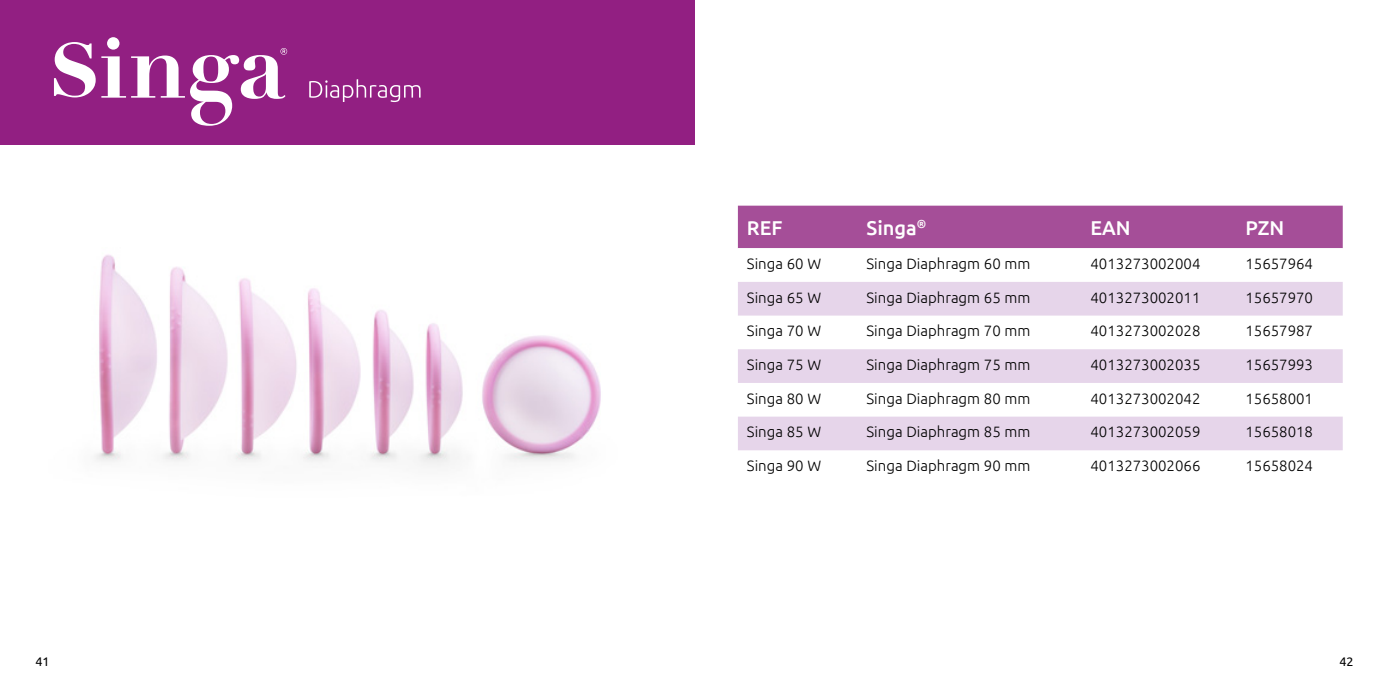
<style>
.page{position:relative;width:1389px;height:695px;background:#fff}
.page>*{position:absolute;margin:0;border:0;box-sizing:border-box;transform-origin:0 0}
.text{font:500 20px "Ubuntu";color:#fff}
.text-2{font:300 15px "Ubuntu";color:#000}
.t1{font:12.5px "Ubuntu";color:#000}
</style>
<div class="page">
<div style="left:0;top:0;width:694px;height:145px;background:#921f82"></div>
<svg style="left:54px;top:37px;width:367px;height:89px"></svg>
<div style="left:738px;top:206px;width:605px;height:42px;background:#a54e98"></div>
<svg style="left:738px;top:282px;width:605px;height:168px;fill:#e6d5ea"></svg>
<img style="left:94px;top:254px;width:507px;height:213px">
<p class="text" style="left:747px;top:215px;width:37px">REF</p>
<p class="text" style="left:867px;top:215px;width:61px">Singa<sup>®</sup></p>
<p class="text" style="left:1090px;top:215px;width:42px">EAN</p>
<p class="text" style="left:1245px;top:215px;width:41px">PZN</p>
<p class="text-2" style="left:747px;top:254px;width:76px">Singa 60 W</p>
<p class="text-2" style="left:867px;top:254px;width:165px">Singa Diaphragm 60 mm</p>
<p class="text-2" style="left:1090px;top:254px;width:111px">4013273002004</p>
<p class="text-2" style="left:1245px;top:254px;width:69px">15657964</p>
<p class="text-2" style="left:747px;top:288px;width:76px">Singa 65 W</p>
<p class="text-2" style="left:867px;top:288px;width:165px">Singa Diaphragm 65 mm</p>
<p class="text-2" style="left:1090px;top:288px;width:111px">4013273002011</p>
<p class="text-2" style="left:1245px;top:288px;width:69px">15657970</p>
<p class="text-2" style="left:747px;top:322px;width:76px">Singa 70 W</p>
<p class="text-2" style="left:867px;top:322px;width:165px">Singa Diaphragm 70 mm</p>
<p class="text-2" style="left:1090px;top:322px;width:111px">4013273002028</p>
<p class="text-2" style="left:1245px;top:322px;width:69px">15657987</p>
<p class="text-2" style="left:747px;top:355px;width:76px">Singa 75 W</p>
<p class="text-2" style="left:867px;top:355px;width:165px">Singa Diaphragm 75 mm</p>
<p class="text-2" style="left:1090px;top:355px;width:111px">4013273002035</p>
<p class="text-2" style="left:1245px;top:355px;width:69px">15657993</p>
<p class="text-2" style="left:747px;top:389px;width:76px">Singa 80 W</p>
<p class="text-2" style="left:867px;top:389px;width:165px">Singa Diaphragm 80 mm</p>
<p class="text-2" style="left:1090px;top:389px;width:111px">4013273002042</p>
<p class="text-2" style="left:1245px;top:389px;width:69px">15658001</p>
<p class="text-2" style="left:747px;top:423px;width:76px">Singa 85 W</p>
<p class="text-2" style="left:867px;top:423px;width:165px">Singa Diaphragm 85 mm</p>
<p class="text-2" style="left:1090px;top:423px;width:111px">4013273002059</p>
<p class="text-2" style="left:1245px;top:423px;width:69px">15658018</p>
<p class="text-2" style="left:747px;top:456px;width:76px">Singa 90 W</p>
<p class="text-2" style="left:867px;top:456px;width:165px">Singa Diaphragm 90 mm</p>
<p class="text-2" style="left:1090px;top:456px;width:111px">4013273002066</p>
<p class="text-2" style="left:1245px;top:456px;width:69px">15658024</p>
<p class="t1" style="left:35px;top:653px;width:16px">41</p>
<p class="t1" style="left:1339px;top:653px;width:16px">42</p>
</div>
